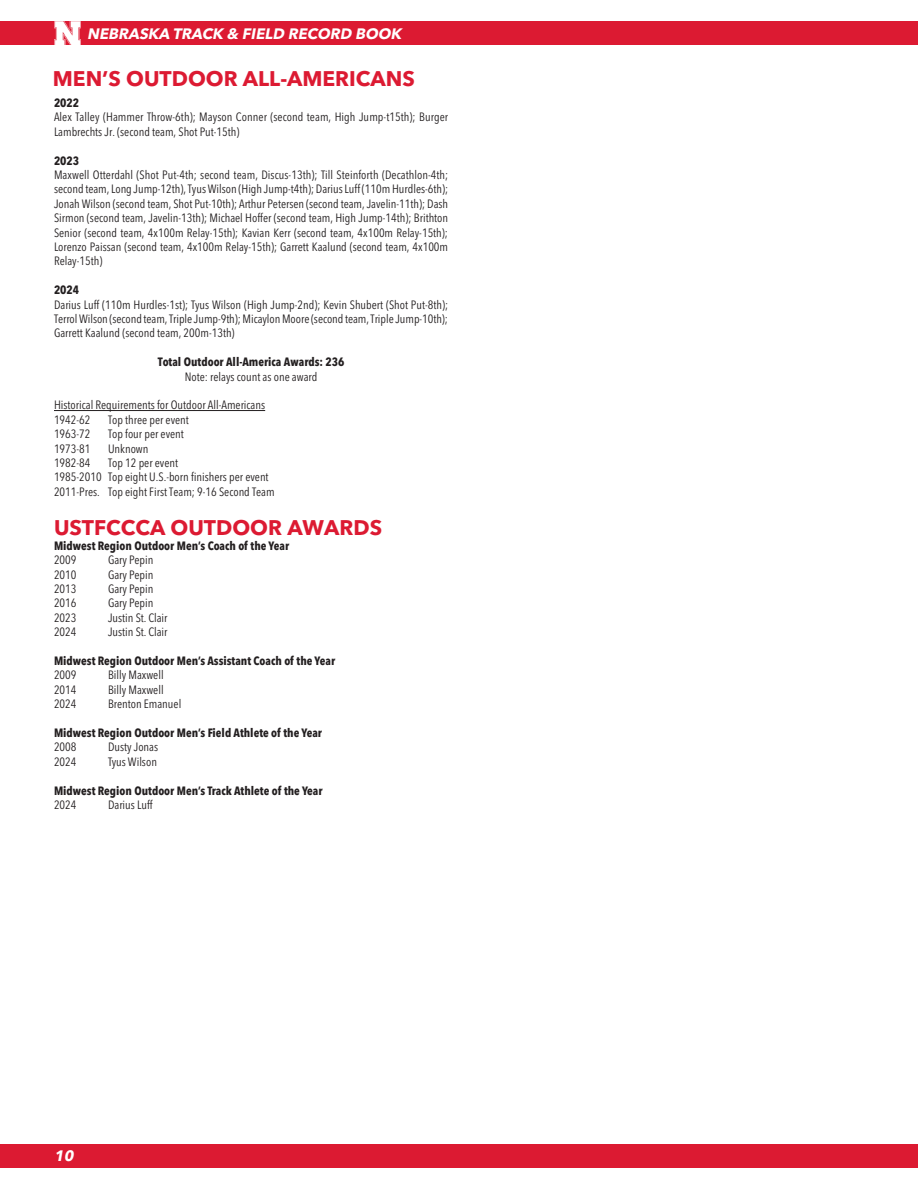
<style>
.page{position:relative;width:918px;height:1188px;background:#fff}
.page>*{position:absolute;margin:0;border:0;box-sizing:border-box;transform-origin:0 0}
.t1{font:700 21px "Avenir Next LT Pro";color:#dc1a32}
.t2{font:italic 700 15px "Avenir Next LT Pro";color:#fff}
.Body_text{font:condensed 12px/14.4px "Avenir Next LT Pro";color:#231f20;text-align:justify}
.Body_text-2{font:700 condensed 12px "Avenir Next LT Pro";color:#231f20}
</style>
<div class="page">
<div style="left:0;top:1144px;width:918px;height:23px;background:#dc1a32"></div>
<div style="left:0;top:22px;width:918px;height:23px;background:#dc1a32"></div>
<img style="left:55px;top:21px;width:26px;height:24px">
<hr style="left:54px;top:410px;width:211px;height:1px;background:#231f20">
<p class="t2" style="left:87px;top:25px;width:319px">NEBRASKA TRACK &amp; FIELD RECORD BOOK</p>
<p class="t1" style="left:53px;top:66px;width:363px">MEN’S OUTDOOR ALL-AMERICANS</p>
<p class="Body_text-2" style="left:54px;top:95px;width:27px">2022</p>
<p class="Body_text" style="left:54px;top:110px;width:396px">Alex Talley (Hammer Throw-6th); Mayson Conner (second team, High Jump-t15th); Burger<br>Lambrechts Jr. (second team, Shot Put-15th)</p>
<p class="Body_text-2" style="left:54px;top:153px;width:27px">2023</p>
<p class="Body_text" style="left:54px;top:167px;width:396px">Maxwell Otterdahl (Shot Put-4th; second team, Discus-13th); Till Steinforth (Decathlon-4th; second team, Long Jump-12th), Tyus Wilson (High Jump-t4th); Darius Luff (110m Hurdles-6th); Jonah Wilson (second team, Shot Put-10th); Arthur Petersen (second team, Javelin-11th); Dash Sirmon (second team, Javelin-13th); Michael Hoffer (second team, High Jump-14th); Brithton Senior (second team, 4x100m Relay-15th); Kavian Kerr (second team, 4x100m Relay-15th); Lorenzo Paissan (second team, 4x100m Relay-15th); Garrett Kaalund (second team, 4x100m Relay-15th)</p>
<p class="Body_text-2" style="left:54px;top:283px;width:27px">2024</p>
<p class="Body_text" style="left:54px;top:297px;width:396px">Darius Luff (110m Hurdles-1st); Tyus Wilson (High Jump-2nd); Kevin Shubert (Shot Put-8th); Terrol Wilson (second team, Triple Jump-9th); Micaylon Moore (second team, Triple Jump-10th); Garrett Kaalund (second team, 200m-13th)</p>
<p class="Body_text-2" style="left:158px;top:355px;width:188px">Total Outdoor All-America Awards: 236</p>
<p class="Body_text" style="left:185px;top:369px;width:134px">Note: relays count as one award</p>
<p class="Body_text" style="left:54px;top:398px;width:213px">Historical Requirements for Outdoor All-Americans</p>
<p class="Body_text" style="left:54px;top:412px;width:38px">1942-62</p>
<p class="Body_text" style="left:108px;top:412px;width:82px">Top three per event</p>
<p class="Body_text" style="left:54px;top:427px;width:38px">1963-72</p>
<p class="Body_text" style="left:108px;top:427px;width:77px">Top four per event</p>
<p class="Body_text" style="left:54px;top:441px;width:38px">1973-81</p>
<p class="Body_text" style="left:108px;top:441px;width:42px">Unknown</p>
<p class="Body_text" style="left:54px;top:455px;width:38px">1982-84</p>
<p class="Body_text" style="left:108px;top:455px;width:72px">Top 12 per event</p>
<p class="Body_text" style="left:54px;top:470px;width:216px">1985-2010 Top eight U.S.-born finishers per event</p>
<p class="Body_text" style="left:54px;top:484px;width:222px">2011-Pres. Top eight First Team; 9-16 Second Team</p>
<p class="t1" style="left:54px;top:515px;width:330px">USTFCCCA OUTDOOR AWARDS</p>
<p class="Body_text-2" style="left:54px;top:538px;width:237px">Midwest Region Outdoor Men’s Coach of the Year</p>
<p class="Body_text" style="left:54px;top:553px;width:24px">2009</p>
<p class="Body_text" style="left:108px;top:553px;width:47px">Gary Pepin</p>
<p class="Body_text" style="left:54px;top:567px;width:24px">2010</p>
<p class="Body_text" style="left:108px;top:567px;width:47px">Gary Pepin</p>
<p class="Body_text" style="left:54px;top:581px;width:24px">2013</p>
<p class="Body_text" style="left:108px;top:581px;width:47px">Gary Pepin</p>
<p class="Body_text" style="left:54px;top:596px;width:24px">2016</p>
<p class="Body_text" style="left:108px;top:596px;width:47px">Gary Pepin</p>
<p class="Body_text" style="left:54px;top:610px;width:24px">2023</p>
<p class="Body_text" style="left:108px;top:610px;width:61px">Justin St. Clair</p>
<p class="Body_text" style="left:54px;top:625px;width:24px">2024</p>
<p class="Body_text" style="left:108px;top:625px;width:61px">Justin St. Clair</p>
<p class="Body_text-2" style="left:54px;top:653px;width:283px">Midwest Region Outdoor Men’s Assistant Coach of the Year</p>
<p class="Body_text" style="left:54px;top:668px;width:24px">2009</p>
<p class="Body_text" style="left:108px;top:668px;width:57px">Billy Maxwell</p>
<p class="Body_text" style="left:54px;top:682px;width:24px">2014</p>
<p class="Body_text" style="left:108px;top:682px;width:57px">Billy Maxwell</p>
<p class="Body_text" style="left:54px;top:697px;width:24px">2024</p>
<p class="Body_text" style="left:108px;top:697px;width:75px">Brenton Emanuel</p>
<p class="Body_text-2" style="left:54px;top:725px;width:270px">Midwest Region Outdoor Men’s Field Athlete of the Year</p>
<p class="Body_text" style="left:54px;top:740px;width:24px">2008</p>
<p class="Body_text" style="left:108px;top:740px;width:52px">Dusty Jonas</p>
<p class="Body_text" style="left:54px;top:754px;width:24px">2024</p>
<p class="Body_text" style="left:108px;top:754px;width:50px">Tyus Wilson</p>
<p class="Body_text-2" style="left:54px;top:783px;width:270px">Midwest Region Outdoor Men’s Track Athlete of the Year</p>
<p class="Body_text" style="left:54px;top:797px;width:24px">2024</p>
<p class="Body_text" style="left:108px;top:797px;width:46px">Darius Luff</p>
<p class="t2" style="left:54px;top:1147px;width:24px">10</p>
</div>
